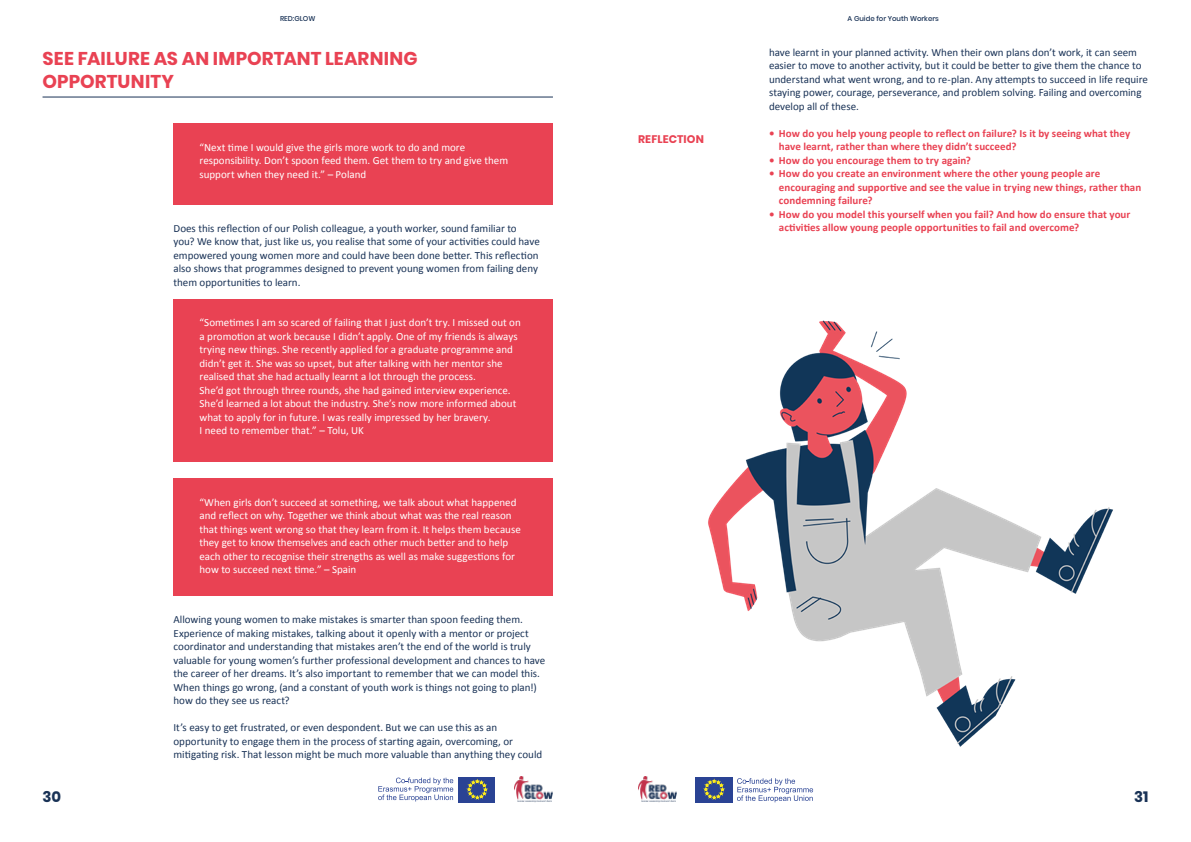
<style>
.page{position:relative;width:1191px;height:842px;background:#fff}
.page>*{position:absolute;margin:0;border:0;box-sizing:border-box;transform-origin:0 0}
.t1{font:700 18.5px/22.5px "Poppins";letter-spacing:.01em;color:#e94253}
.t2{font:700 15px "Poppins";color:#193256}
.t3{font:11px/13.5px "Calibri";color:#193256}
.t4{font:11px/13.5px "Calibri";color:#fff}
.t5{font:700 11px/13.5px "Calibri";color:#e94253}
.t6{font:700 11px "Poppins";letter-spacing:.01em;color:#e94253}
.t7{font:500 7px "Poppins";color:#193256}
</style>
<div class="page">
<img style="left:514px;top:777px;width:38px;height:25px">
<div style="left:458px;top:777px;width:37px;height:25px;background:#2a4394"></div>
<svg style="left:467px;top:780px;width:20px;height:19px"></svg>
<svg style="left:378px;top:777px;width:75px;height:24px"></svg>
<img style="left:639px;top:777px;width:38px;height:25px">
<div style="left:695px;top:777px;width:38px;height:25px;background:#2a4394"></div>
<svg style="left:704px;top:779px;width:20px;height:20px"></svg>
<svg style="left:737px;top:778px;width:76px;height:24px"></svg>
<hr style="left:43px;top:97px;width:510px;height:1px;background:#193256">
<div style="left:173px;top:124px;width:380px;height:81px;background:#e94253"></div>
<div style="left:173px;top:299px;width:380px;height:162px;background:#e94253"></div>
<div style="left:173px;top:479px;width:380px;height:117px;background:#e94253"></div>
<img style="left:708px;top:320px;width:405px;height:427px">
<p class="t7" style="left:280px;top:15px;width:37px">RED:GLOW</p>
<p class="t7" style="left:847px;top:15px;width:93px">A Guide for Youth Workers</p>
<h1 class="t1" style="left:43px;top:47px;width:376px">SEE FAILURE AS AN IMPORTANT LEARNING<br>OPPORTUNITY</h1>
<p class="t3" style="left:769px;top:46px;width:380px">have learnt in your planned activity. When their own plans don’t work, it can seem easier to move to another activity, but it could be better to give them the chance to understand what went wrong, and to re-plan. Any attempts to succeed in life require staying power, courage, perseverance, and problem solving. Failing and overcoming develop all of these.</p>
<p class="t5" style="left:779px;top:127px;width:353px;text-indent:-10px">• How do you help young people to reflect on failure? Is it by seeing what they have learnt, rather than where they didn’t succeed?</p>
<p class="t5" style="left:769px;top:154px;width:203px">• How do you encourage them to try again?</p>
<p class="t5" style="left:779px;top:167px;width:364px;text-indent:-10px">• How do you create an environment where the other young people are encouraging and supportive and see the value in trying new things, rather than condemning failure?</p>
<p class="t5" style="left:779px;top:208px;width:353px;text-indent:-10px">• How do you model this yourself when you fail? And how do ensure that your activities allow young people opportunities to fail and overcome?</p>
<p class="t6" style="left:638px;top:133px;width:67px">REFLECTION</p>
<p class="t4" style="left:199px;top:140px;width:310px">“Next time I would give the girls more work to do and more responsibility. Don’t spoon feed them. Get them to try and give them support when they need it.” – Poland</p>
<p class="t3" style="left:173px;top:221px;width:368px">Does this reflection of our Polish colleague, a youth worker, sound familiar to you? We know that, just like us, you realise that some of your activities could have empowered young women more and could have been done better. This reflection also shows that programmes designed to prevent young women from failing deny them opportunities to learn.</p>
<p class="t4" style="left:199px;top:316px;width:323px">“Sometimes I am so scared of failing that I just don’t try. I missed out on a promotion at work because I didn’t apply. One of my friends is always trying new things. She recently applied for a graduate programme and didn’t get it. She was so upset, but after talking with her mentor she realised that she had actually learnt a lot through the process.<br>She’d got through three rounds, she had gained interview experience.<br>She’d learned a lot about the industry. She’s now more informed about what to apply for in future. I was really impressed by her bravery.<br>I need to remember that.” – Tolu, UK</p>
<p class="t4" style="left:199px;top:495px;width:323px">“When girls don’t succeed at something, we talk about what happened and reflect on why. Together we think about what was the real reason that things went wrong so that they learn from it. It helps them because they get to know themselves and each other much better and to help each other to recognise their strengths as well as make suggestions for how to succeed next time.” – Spain</p>
<p class="t3" style="left:173px;top:613px;width:373px">Allowing young women to make mistakes is smarter than spoon feeding them.<br>Experience of making mistakes, talking about it openly with a mentor or project coordinator and understanding that mistakes aren’t the end of the world is truly valuable for young women’s further professional development and chances to have the career of her dreams. It’s also important to remember that we can model this.<br>When things go wrong, (and a constant of youth work is things not going to plan!) how do they see us react?</p>
<p class="t3" style="left:173px;top:721px;width:370px">It’s easy to get frustrated, or even despondent. But we can use this as an opportunity to engage them in the process of starting again, overcoming, or mitigating risk. That lesson might be much more valuable than anything they could</p>
<h2 class="t2" style="left:43px;top:788px;width:20px">30</h2>
<h2 class="t2" style="left:1134px;top:788px;width:16px">31</h2>
</div>
